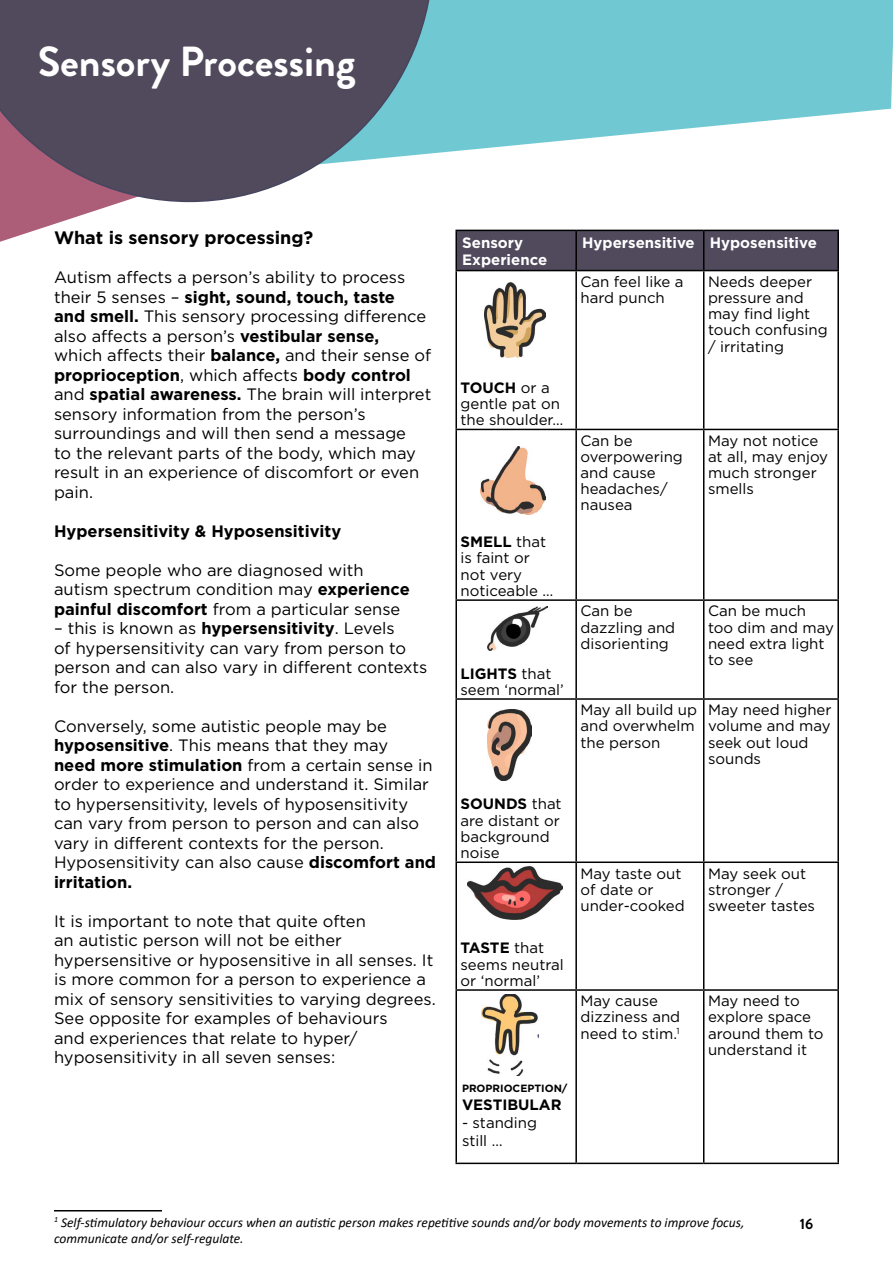
<style>
.page{position:relative;width:893px;height:1263px;background:#fff}
.page>*{position:absolute;margin:0;border:0;box-sizing:border-box;transform-origin:0 0}
.t1{font:700 42px "Brandon Grotesque";color:#fff}
.t2{font:700 18px "Gotham";color:#000}
.t3{font:16.5px/19.5px "Gotham";color:#000}
.t4{font:700 16.5px "Gotham";color:#000}
.t5{font:15px/16.2px "Gotham";color:#000}
.t6{font:700 15px/16.2px "Gotham";color:#fff}
.t7{font:700 15px "Gotham";color:#000}
.t8{font:700 15px "Brandon Grotesque";color:#000}
.t9{font:italic 13.5px/16.2px "Calibri";color:#000}
.t10{font:700 10.5px "Gotham";color:#000}
.s1{font-weight:700}
</style>
<div class="page">
<hr style="left:54px;top:1210px;width:108px;height:1px;background:#000">
<div style="left:457px;top:231px;width:380px;height:39px;background:#51495c"></div>
<hr style="left:455px;top:230px;width:121px;height:1px;background:#000">
<hr style="left:455px;top:231px;width:2px;height:39px;background:#000">
<hr style="left:576px;top:230px;width:128px;height:1px;background:#000">
<hr style="left:575px;top:231px;width:2px;height:39px;background:#000">
<hr style="left:704px;top:230px;width:135px;height:1px;background:#000">
<hr style="left:703px;top:231px;width:1px;height:39px;background:#000">
<hr style="left:837px;top:231px;width:2px;height:39px;background:#000">
<hr style="left:455px;top:270px;width:121px;height:1px;background:#000">
<hr style="left:455px;top:271px;width:2px;height:158px;background:#000">
<hr style="left:576px;top:270px;width:128px;height:1px;background:#000">
<hr style="left:575px;top:271px;width:2px;height:158px;background:#000">
<hr style="left:704px;top:270px;width:135px;height:1px;background:#000">
<hr style="left:703px;top:271px;width:1px;height:158px;background:#000">
<hr style="left:837px;top:271px;width:2px;height:158px;background:#000">
<hr style="left:455px;top:429px;width:121px;height:1px;background:#000">
<hr style="left:455px;top:430px;width:2px;height:169px;background:#000">
<hr style="left:576px;top:429px;width:128px;height:1px;background:#000">
<hr style="left:575px;top:430px;width:2px;height:169px;background:#000">
<hr style="left:704px;top:429px;width:135px;height:1px;background:#000">
<hr style="left:703px;top:430px;width:1px;height:169px;background:#000">
<hr style="left:837px;top:430px;width:2px;height:169px;background:#000">
<hr style="left:455px;top:599px;width:121px;height:2px;background:#000">
<hr style="left:455px;top:601px;width:2px;height:97px;background:#000">
<hr style="left:576px;top:599px;width:128px;height:2px;background:#000">
<hr style="left:575px;top:601px;width:2px;height:97px;background:#000">
<hr style="left:704px;top:599px;width:135px;height:2px;background:#000">
<hr style="left:703px;top:601px;width:1px;height:97px;background:#000">
<hr style="left:837px;top:601px;width:2px;height:97px;background:#000">
<hr style="left:455px;top:698px;width:121px;height:2px;background:#000">
<hr style="left:455px;top:700px;width:2px;height:161px;background:#000">
<hr style="left:576px;top:698px;width:128px;height:2px;background:#000">
<hr style="left:575px;top:700px;width:2px;height:161px;background:#000">
<hr style="left:704px;top:698px;width:135px;height:2px;background:#000">
<hr style="left:703px;top:700px;width:1px;height:161px;background:#000">
<hr style="left:837px;top:700px;width:2px;height:161px;background:#000">
<hr style="left:455px;top:861px;width:121px;height:2px;background:#000">
<hr style="left:455px;top:863px;width:2px;height:126px;background:#000">
<hr style="left:576px;top:861px;width:128px;height:2px;background:#000">
<hr style="left:575px;top:863px;width:2px;height:126px;background:#000">
<hr style="left:704px;top:861px;width:135px;height:2px;background:#000">
<hr style="left:703px;top:863px;width:1px;height:126px;background:#000">
<hr style="left:837px;top:863px;width:2px;height:126px;background:#000">
<hr style="left:455px;top:989px;width:121px;height:2px;background:#000">
<hr style="left:455px;top:991px;width:2px;height:171px;background:#000">
<hr style="left:576px;top:989px;width:128px;height:2px;background:#000">
<hr style="left:575px;top:991px;width:2px;height:171px;background:#000">
<hr style="left:704px;top:989px;width:135px;height:2px;background:#000">
<hr style="left:703px;top:991px;width:1px;height:171px;background:#000">
<hr style="left:837px;top:991px;width:2px;height:171px;background:#000">
<hr style="left:455px;top:1162px;width:121px;height:2px;background:#000">
<hr style="left:576px;top:1162px;width:128px;height:2px;background:#000">
<hr style="left:704px;top:1162px;width:135px;height:2px;background:#000">
<img style="left:485px;top:282px;width:61px;height:75px">
<img style="left:480px;top:447px;width:66px;height:68px">
<img style="left:488px;top:607px;width:59px;height:44px">
<img style="left:488px;top:710px;width:43px;height:70px">
<img style="left:468px;top:866px;width:95px;height:53px">
<img style="left:482px;top:994px;width:57px;height:81px">
<svg style="left:434px;top:0;width:459px;height:154px;background:#84cfd9"></svg>
<svg style="left:0;top:202px;width:196px;height:40px"></svg>
<svg style="left:0;top:0;width:434px;height:202px;background:#656071"></svg>
<h1 class="t1" style="left:38px;top:32px;width:319px">Sensory Processing</h1>
<p class="t2" style="left:54px;top:226px;width:261px">What is sensory processing?</p>
<p class="t3" style="left:54px;top:267px;width:379px">Autism affects a person’s ability to process their 5 senses – <span class="s1">sight, sound, touch, taste<br>and smell.</span> This sensory processing difference also affects a person’s <span class="s1">vestibular sense, </span>which affects their <span class="s1">balance,</span> and their sense of <span class="s1">proprioception</span>, which affects <span class="s1">body control </span>and <span class="s1">spatial awareness.</span> The brain will interpret sensory information from the person’s surroundings and will then send a message<br>to the relevant parts of the body, which may result in an experience of discomfort or even pain.</p>
<p class="t4" style="left:54px;top:520px;width:289px">Hypersensitivity &amp; Hyposensitivity</p>
<p class="t3" style="left:54px;top:560px;width:357px">Some people who are diagnosed with autism spectrum condition may <span class="s1">experience painful discomfort</span> from a particular sense</p>
<p class="t3" style="left:54px;top:618px;width:375px">– this is known as <span class="s1">hypersensitivity</span>. Levels<br>of hypersensitivity can vary from person to person and can also vary in different contexts for the person.</p>
<p class="t3" style="left:54px;top:716px;width:384px">Conversely, some autistic people may be <span class="s1">hyposensitive</span>. This means that they may<br><span class="s1">need more stimulation</span> from a certain sense in order to experience and understand it. Similar to hypersensitivity, levels of hyposensitivity can vary from person to person and can also vary in different contexts for the person.<br>Hyposensitivity can also cause <span class="s1">discomfort and irritation.</span></p>
<p class="t3" style="left:54px;top:911px;width:383px">It is important to note that quite often<br>an autistic person will not be either hypersensitive or hyposensitive in all senses. It is more common for a person to experience a mix of sensory sensitivities to varying degrees.<br>See opposite for examples of behaviours<br>and experiences that relate to hyper/ hyposensitivity in all seven senses:</p>
<p class="t6" style="left:462px;top:235px;width:87px">Sensory<br>Experience</p>
<p class="t6" style="left:582px;top:235px;width:236px">Hypersensitive Hyposensitive</p>
<p class="t5" style="left:460px;top:379px;width:104px"><span class="s1">TOUCH</span> or a gentle pat on the shoulder…</p>
<p class="t5" style="left:460px;top:534px;width:94px"><span class="s1">SMELL</span> that is faint or not very noticeable …</p>
<p class="t5" style="left:460px;top:665px;width:105px"><span class="s1">LIGHTS</span> that seem ‘normal’</p>
<p class="t5" style="left:580px;top:273px;width:105px">Can feel like a hard punch</p>
<p class="t5" style="left:708px;top:273px;width:121px">Needs deeper pressure and may find light touch confusing / irritating</p>
<p class="t5" style="left:580px;top:432px;width:104px">Can be overpowering and cause headaches/ nausea</p>
<p class="t5" style="left:708px;top:432px;width:122px">May not notice at all, may enjoy much stronger smells</p>
<p class="t5" style="left:580px;top:603px;width:96px">Can be dazzling and disorienting</p>
<p class="t5" style="left:708px;top:603px;width:127px">Can be much too dim and may need extra light to see</p>
<p class="t5" style="left:580px;top:701px;width:118px">May all build up and overwhelm the person</p>
<p class="t5" style="left:708px;top:701px;width:125px">May need higher volume and may seek out loud sounds</p>
<p class="t5" style="left:460px;top:796px;width:103px"><span class="s1">SOUNDS</span> that are distant or background noise</p>
<p class="t5" style="left:460px;top:940px;width:105px"><span class="s1">TASTE</span> that seems neutral or ‘normal’</p>
<p class="t10" style="left:462px;top:1082px;width:107px">PROPRIOCEPTION/</p>
<p class="t7" style="left:462px;top:1095px;width:101px">VESTIBULAR</p>
<p class="t5" style="left:462px;top:1114px;width:77px;line-height:18px">- standing still …</p>
<p class="t5" style="left:580px;top:865px;width:106px">May taste out of date or under-cooked</p>
<p class="t5" style="left:708px;top:865px;width:109px">May seek out stronger / sweeter tastes</p>
<p class="t5" style="left:580px;top:992px;width:101px">May cause dizziness and need to stim.<sup>1</sup></p>
<p class="t5" style="left:708px;top:992px;width:117px">May need to explore space around them to understand it</p>
<p class="t9" style="left:54px;top:1214px;width:692px"><sup>1</sup> Self-stimulatory behaviour occurs when an autistic person makes repetitive sounds and/or body movements to improve focus, communicate and/or self-regulate.</p>
<p class="t8" style="left:800px;top:1213px;width:15px">16</p>
</div>
